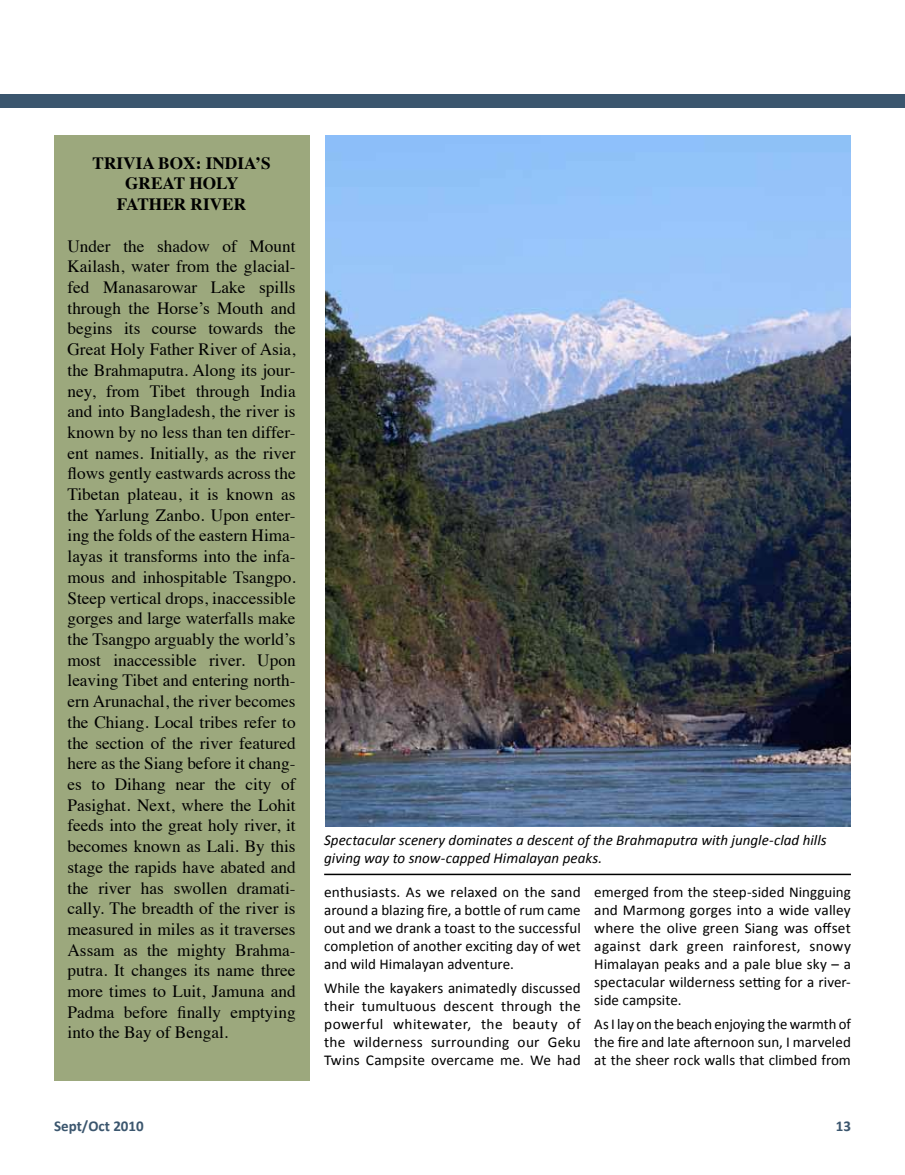
<style>
.page{position:relative;width:905px;height:1175px;background:#fff}
.page>*{position:absolute;margin:0;border:0;box-sizing:border-box;transform-origin:0 0}
.t1{font:17.25px/20.7px "Times";color:#000;text-align:justify}
.t2{font:700 17.25px/20.7px "Times";color:#000;text-align:center}
.t3{font:15px/18px "Calibri";letter-spacing:.005em;color:#000;text-align:justify}
.t4{font:italic 15px/18px "Calibri";color:#000}
.t5{font:700 15px "Calibri";color:#3b566e}
</style>
<div class="page">
<img style="left:326px;top:135px;width:524px;height:691px">
<div style="left:0;top:94px;width:904px;height:14px;background:#3b566e"></div>
<div style="left:54px;top:135px;width:255px;height:945px;background:#9ca87d"></div>
<hr style="left:324px;top:873px;width:526px;height:2px;background:#000">
<p class="t2" style="left:93px;top:151px;width:179px">TRIVIA BOX: INDIA’S<br>GREAT HOLY<br>FATHER RIVER</p>
<p class="t1" style="left:68px;top:234px;width:230px">Under the shadow of Mount Kailash, water from the glacial&shy;fed Manasarowar Lake spills through the Horse’s Mouth and begins its course towards the Great Holy Father River of Asia, the Brahmaputra. Along its jour&shy;ney, from Tibet through India and into Bangladesh, the river is known by no less than ten differ&shy;ent names. Initially, as the river flows gently eastwards across the Tibetan plateau, it is known as the Yarlung Zanbo. Upon enter&shy;ing the folds of the eastern Hima&shy;layas it transforms into the infa&shy;mous and inhospitable Tsangpo.<br>Steep vertical drops, inaccessible gorges and large waterfalls make the Tsangpo arguably the world’s most inaccessible river. Upon leaving Tibet and entering north&shy;ern Arunachal, the river becomes the Chiang. Local tribes refer to the section of the river featured here as the Siang before it chang&shy;es to Dihang near the city of Pasighat. Next, where the Lohit feeds into the great holy river, it becomes known as Lali. By this stage the rapids have abated and the river has swollen dramati&shy;cally. The breadth of the river is measured in miles as it traverses Assam as the mighty Brahma&shy;putra. It changes its name three more times to Luit, Jamuna and Padma before finally emptying into the Bay of Bengal.</p>
<p class="t4" style="left:324px;top:830px;width:504px">Spectacular scenery dominates a descent of the Brahmaputra with jungle-clad hills giving way to snow-capped Himalayan peaks.</p>
<p class="t3" style="left:324px;top:882px;width:258px">enthusiasts. As we relaxed on the sand around a blazing fire, a bottle of rum came out and we drank a toast to the successful completion of another exciting day of wet and wild Himalayan adventure.</p>
<p class="t3" style="left:324px;top:978px;width:258px">While the kayakers animatedly discussed their tumultuous descent through the powerful whitewater, the beauty of the wilderness surrounding our Geku Twins Campsite overcame me. We had</p>
<p class="t3" style="left:594px;top:882px;width:258px">emerged from the steep-sided Ningguing and Marmong gorges into a wide valley where the olive green Siang was offset against dark green rainforest, snowy Himalayan peaks and a pale blue sky – a spectacular wilderness setting for a river&shy;side campsite.</p>
<p class="t3" style="left:594px;top:1014px;width:258px">As I lay on the beach enjoying the warmth of the fire and late afternoon sun, I marveled at the sheer rock walls that climbed from</p>
<p class="t5" style="left:54px;top:1116px;width:91px">Sept/Oct 2010</p>
<p class="t5" style="left:835px;top:1116px;width:17px">13</p>
</div>
